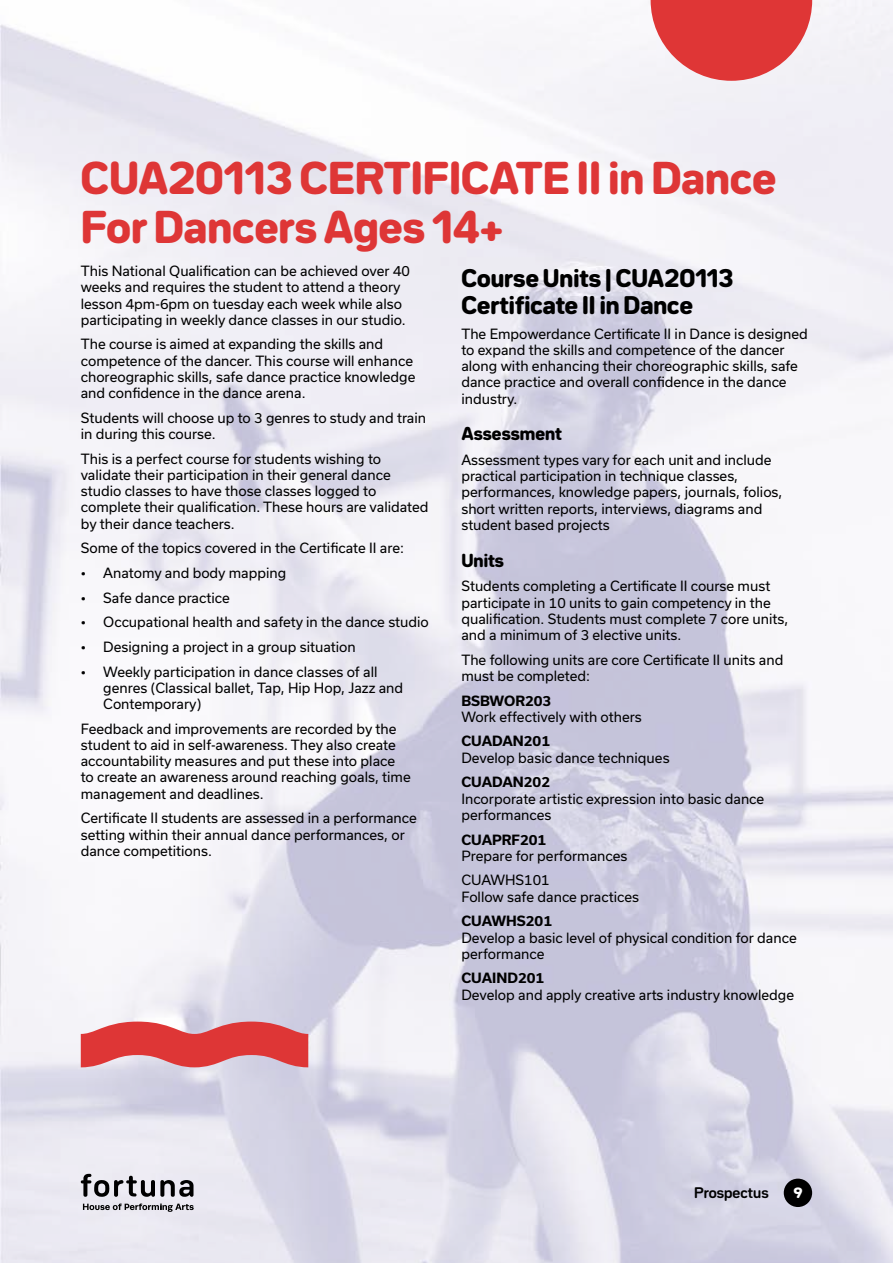
<style>
.page{position:relative;width:893px;height:1263px;background:#fff}
.page>*{position:absolute;margin:0;border:0;box-sizing:border-box;transform-origin:0 0}
.t1{font:900 40.5px/48.6px "Bw Seido Round DEMO";color:#de3636}
.t2{font:900 22.5px/27px "Bw Seido Round DEMO";color:#000}
.t3{font:900 16.5px "Bw Seido Round DEMO";color:#000}
.t4{font:13.5px/16.2px "Usual";color:#000}
.t5{font:700 13.5px "Usual";color:#000}
.t6{font:700 13.5px "Bw Seido Round DEMO";color:#000}
.t7{font:900 13.2px "Bw Seido Round DEMO";color:#fff}
</style>
<div class="page">
<img style="left:0;top:0;width:893px;height:1263px">
<svg style="left:83px;top:1203px;width:111px;height:9px"></svg>
<svg style="left:81px;top:1174px;width:113px;height:23px;background:#99989e"></svg>
<div style="left:784px;top:1178px;width:28px;height:29px;background:#000;border-radius:50%"></div>
<svg style="left:81px;top:1021px;width:227px;height:46px;background:#dd5f63"></svg>
<svg style="left:651px;top:0;width:161px;height:81px"></svg>
<h1 class="t1" style="left:81px;top:153px;width:697px">CUA20113 CERTIFICATE II in Dance<br>For Dancers Ages 14+</h1>
<p class="t4" style="left:81px;top:263px;width:331px">This National Qualification can be achieved over 40 weeks and requires the student to attend a theory lesson 4pm-6pm on tuesday each week while also participating in weekly dance classes in our studio.</p>
<p class="t4" style="left:81px;top:336px;width:336px">The course is aimed at expanding the skills and competence of the dancer. This course will enhance choreographic skills, safe dance practice knowledge and confidence in the dance arena.</p>
<p class="t4" style="left:81px;top:410px;width:347px">Students will choose up to 3 genres to study and train in during this course.</p>
<p class="t4" style="left:81px;top:450px;width:349px">This is a perfect course for students wishing to validate their participation in their general dance studio classes to have those classes logged to complete their qualification. These hours are validated by their dance teachers.</p>
<p class="t4" style="left:81px;top:540px;width:325px">Some of the topics covered in the Certificate II are:</p>
<p class="t4" style="left:81px;top:565px;width:207px">• Anatomy and body mapping</p>
<p class="t4" style="left:81px;top:589px;width:151px">• Safe dance practice</p>
<p class="t4" style="left:81px;top:614px;width:350px">• Occupational health and safety in the dance studio</p>
<p class="t4" style="left:81px;top:639px;width:277px">• Designing a project in a group situation</p>
<p class="t4" style="left:103px;top:664px;width:301px;text-indent:-23px">• Weekly participation in dance classes of all genres (Classical ballet, Tap, Hip Hop, Jazz and<br>Contemporary)</p>
<p class="t4" style="left:81px;top:721px;width:332px">Feedback and improvements are recorded by the student to aid in self-awareness. They also create accountability measures and put these into place to create an awareness around reaching goals, time management and deadlines.</p>
<p class="t4" style="left:81px;top:810px;width:338px">Certificate II students are assessed in a performance setting within their annual dance performances, or dance competitions.</p>
<h2 class="t2" style="left:461px;top:264px;width:274px">Course Units | CUA20113<br>Certificate II in Dance</h2>
<p class="t4" style="left:461px;top:325px;width:348px">The Empowerdance Certificate II in Dance is designed to expand the skills and competence of the dancer along with enhancing their choreographic skills, safe dance practice and overall confidence in the dance industry.</p>
<p class="t3" style="left:461px;top:423px;width:102px">Assessment</p>
<p class="t4" style="left:461px;top:452px;width:323px">Assessment types vary for each unit and include practical participation in technique classes, performances, knowledge papers, journals, folios, short written reports, interviews, diagrams and student based projects</p>
<p class="t3" style="left:461px;top:549px;width:44px">Units</p>
<p class="t4" style="left:461px;top:578px;width:328px">Students completing a Certificate II course must participate in 10 units to gain competency in the qualification. Students must complete 7 core units, and a minimum of 3 elective units.</p>
<p class="t4" style="left:461px;top:651px;width:323px">The following units are core Certificate II units and must be completed:</p>
<p class="t5" style="left:461px;top:693px;width:92px">BSBWOR203</p>
<p class="t4" style="left:461px;top:709px;width:182px">Work effectively with others</p>
<p class="t5" style="left:461px;top:734px;width:90px">CUADAN201</p>
<p class="t4" style="left:461px;top:749px;width:210px">Develop basic dance techniques</p>
<p class="t5" style="left:461px;top:774px;width:90px">CUADAN202</p>
<p class="t4" style="left:461px;top:790px;width:304px">Incorporate artistic expression into basic dance performances</p>
<p class="t5" style="left:461px;top:832px;width:86px">CUAPRF201</p>
<p class="t4" style="left:461px;top:843px;width:168px;line-height:24.8px">Prepare for performances<br>CUAWHS101</p>
<p class="t4" style="left:461px;top:888px;width:179px">Follow safe dance practices</p>
<p class="t5" style="left:461px;top:913px;width:92px">CUAWHS201</p>
<p class="t4" style="left:461px;top:929px;width:337px">Develop a basic level of physical condition for dance performance</p>
<p class="t5" style="left:461px;top:970px;width:84px">CUAIND201</p>
<p class="t4" style="left:461px;top:986px;width:334px">Develop and apply creative arts industry knowledge</p>
<p class="t6" style="left:694px;top:1184px;width:76px">Prospectus</p>
<p class="t7" style="left:794px;top:1184px;width:10px">9</p>
</div>
